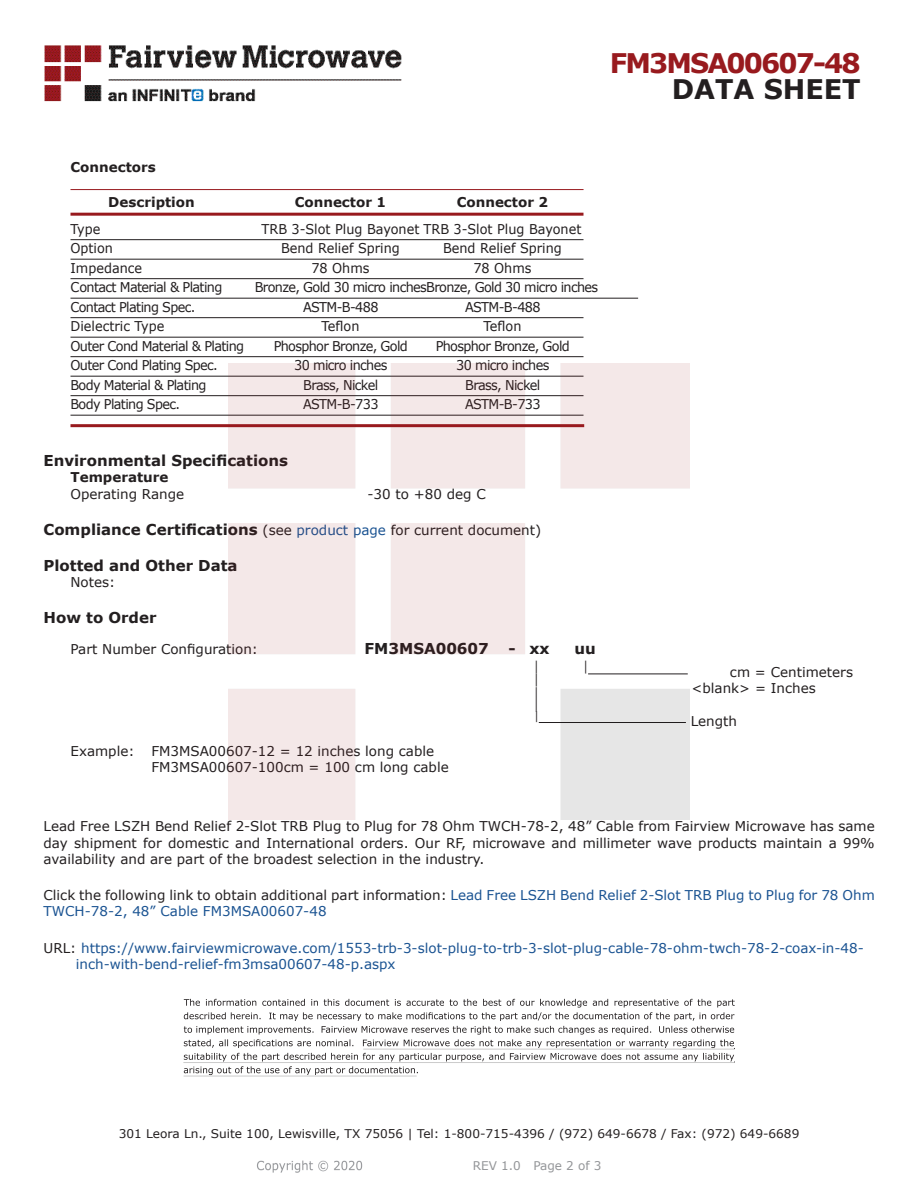
<style>
.page{position:relative;width:918px;height:1188px;background:#fff}
.page>*{position:absolute;margin:0;border:0;box-sizing:border-box;transform-origin:0 0}
.FM{font:700 27px "Verdana";letter-spacing:-.07em;color:#981a1e}
.t1{font:700 27px "Verdana";color:#231f20}
.Specs_Para{font:25.8px "Verdana";color:#231f20;scale:.39 1}
.Head1_for_Compliance{font:700 15px "Verdana";color:#231f20}
.Head1{font:700 15px "Verdana";color:#231f20}
.Specs_Para-2{font:700 15px "Verdana";color:#231f20}
.Table_Body_Connector{font:13.5px "Verdana";letter-spacing:-.05em;color:#231f20;scale:.95 1}
.Web_Description_Para{font:13.5px/16.2px "Verdana";color:#231f20;text-align:justify}
.Specs_Para-3{font:13.5px "Verdana";color:#231f20}
.URL_para{font:13.5px/16.2px "Verdana";color:#1a5392}
.Web_Description_Para-2{font:13.5px/16.2px "Verdana";color:#1a5392}
.Table_Body_Connector-2{font:13.5px "Verdana";color:#231f20;scale:.95 1}
.Table_Header_Connect{font:700 13.5px "Verdana";color:#231f20}
.Head2_after_Head1{font:700 13.5px "Verdana";color:#231f20}
.Head2{font:700 13.5px "Verdana";color:#231f20}
.Specs_Para-4{font:13.5px "Verdana";color:#231f20;scale:.75 1}
.t2{font:12px "Verdana";color:#231f20}
.REV_Info{font:12px "Verdana";color:#939598}
.Specs_Para-5{font:11.25px "Verdana";color:#231f20;scale:.86 1}
.s1{font-weight:400;font-size:13.5px}
.s2{font-weight:400;font-size:13.5px;color:#1a5392}
.s3{color:#231f20}
</style>
<div class="page">
<hr style="left:70px;top:189px;width:514px;height:1px;background:#981a1e">
<hr style="left:70px;top:213px;width:514px;height:3px;background:#981a1e">
<hr style="left:70px;top:239px;width:514px;height:1px;background:#231f20">
<hr style="left:70px;top:259px;width:514px;height:1px;background:#231f20">
<hr style="left:70px;top:278px;width:514px;height:1px;background:#231f20">
<hr style="left:70px;top:298px;width:568px;height:1px;background:#231f20">
<hr style="left:70px;top:317px;width:514px;height:1px;background:#231f20">
<hr style="left:70px;top:337px;width:514px;height:1px;background:#231f20">
<hr style="left:70px;top:356px;width:514px;height:1px;background:#231f20">
<hr style="left:70px;top:376px;width:514px;height:1px;background:#231f20">
<hr style="left:70px;top:395px;width:514px;height:1px;background:#231f20">
<hr style="left:70px;top:415px;width:514px;height:1px;background:#231f20">
<hr style="left:70px;top:424px;width:514px;height:3px;background:#981a1e">
<svg style="left:184px;top:999px;width:551px;height:76px"></svg>
<hr style="left:363px;top:1049px;width:372px;height:1px;background:#231f20">
<hr style="left:183px;top:1062px;width:551px;height:1px;background:#231f20">
<hr style="left:184px;top:1076px;width:233px;height:1px;background:#231f20">
<img style="left:257px;top:1160px;width:106px;height:13px">
<img style="left:228px;top:364px;width:462px;height:456px">
<img style="left:44px;top:45px;width:358px;height:57px">
<p class="FM" style="left:610px;top:44px;width:252px">FM3MSA00607-48</p>
<p class="t1" style="left:672px;top:70px;width:191px">DATA SHEET</p>
<p class="Head2" style="left:70px;top:158px;width:87px">Connectors</p>
<p class="Table_Header_Connect" style="left:108px;top:192px;width:88px">Description</p>
<p class="Table_Header_Connect" style="left:295px;top:192px;width:93px">Connector 1</p>
<p class="Table_Header_Connect" style="left:457px;top:192px;width:93px">Connector 2</p>
<p class="Table_Body_Connector" style="left:70px;top:219px;width:33px">Type</p>
<p class="Table_Body_Connector-2" style="left:262px;top:219px;width:338px">TRB 3-Slot Plug Bayonet TRB 3-Slot Plug Bayonet</p>
<p class="Table_Body_Connector" style="left:70px;top:239px;width:46px">Option</p>
<p class="Table_Body_Connector-2" style="left:281px;top:239px;width:127px">Bend Relief Spring</p>
<p class="Table_Body_Connector-2" style="left:443px;top:239px;width:127px">Bend Relief Spring</p>
<p class="Table_Body_Connector-2" style="left:70px;top:258px;width:77px">Impedance</p>
<p class="Table_Body_Connector" style="left:311px;top:258px;width:63px">78 Ohms</p>
<p class="Table_Body_Connector" style="left:473px;top:258px;width:63px">78 Ohms</p>
<p class="Table_Body_Connector" style="left:70px;top:278px;width:161px">Contact Material &amp; Plating</p>
<p class="Table_Body_Connector" style="left:255px;top:278px;width:363px">Bronze, Gold 30 micro inchesBronze, Gold 30 micro inches</p>
<p class="Table_Body_Connector" style="left:70px;top:297px;width:133px">Contact Plating Spec.</p>
<p class="Table_Body_Connector" style="left:303px;top:297px;width:81px">ASTM-B-488</p>
<p class="Table_Body_Connector" style="left:465px;top:297px;width:81px">ASTM-B-488</p>
<p class="Table_Body_Connector-2" style="left:70px;top:317px;width:100px">Dielectric Type</p>
<p class="Table_Body_Connector" style="left:321px;top:317px;width:42px">Teflon</p>
<p class="Table_Body_Connector" style="left:483px;top:317px;width:42px">Teflon</p>
<p class="Table_Body_Connector" style="left:70px;top:336px;width:184px">Outer Cond Material &amp; Plating</p>
<p class="Table_Body_Connector" style="left:274px;top:336px;width:143px">Phosphor Bronze, Gold</p>
<p class="Table_Body_Connector" style="left:436px;top:336px;width:143px">Phosphor Bronze, Gold</p>
<p class="Table_Body_Connector" style="left:70px;top:356px;width:157px">Outer Cond Plating Spec.</p>
<p class="Table_Body_Connector" style="left:294px;top:356px;width:99px">30 micro inches</p>
<p class="Table_Body_Connector" style="left:456px;top:356px;width:99px">30 micro inches</p>
<p class="Table_Body_Connector" style="left:70px;top:375px;width:145px">Body Material &amp; Plating</p>
<p class="Table_Body_Connector" style="left:303px;top:375px;width:80px">Brass, Nickel</p>
<p class="Table_Body_Connector" style="left:465px;top:375px;width:80px">Brass, Nickel</p>
<p class="Table_Body_Connector" style="left:70px;top:395px;width:117px">Body Plating Spec.</p>
<p class="Table_Body_Connector" style="left:303px;top:395px;width:81px">ASTM-B-733</p>
<p class="Table_Body_Connector" style="left:465px;top:395px;width:81px">ASTM-B-733</p>
<p class="Head1" style="left:44px;top:450px;width:246px">Environmental Specifications</p>
<p class="Head2_after_Head1" style="left:70px;top:468px;width:100px">Temperature</p>
<p class="Specs_Para-3" style="left:70px;top:484px;width:115px">Operating Range</p>
<p class="Specs_Para-3" style="left:368px;top:484px;width:120px">-30 to +80 deg C</p>
<p class="Head1_for_Compliance" style="left:44px;top:518px;width:499px">Compliance Certifications <span class="s1">(see</span> <span class="s2">product page</span> <span class="s1">for current document)</span></p>
<p class="Head1_for_Compliance" style="left:44px;top:554px;width:196px">Plotted and Other Data</p>
<p class="Specs_Para-3" style="left:70px;top:573px;width:46px">Notes:</p>
<p class="Head1_for_Compliance" style="left:44px;top:607px;width:115px">How to Order</p>
<p class="Specs_Para-3" style="left:70px;top:640px;width:189px">Part Number Configuration:</p>
<p class="Specs_Para-2" style="left:365px;top:638px;width:126px">FM3MSA00607</p>
<p class="Specs_Para-2" style="left:508px;top:638px;width:43px">- xx</p>
<p class="Specs_Para-2" style="left:574px;top:638px;width:23px">uu</p>
<p class="Specs_Para-4" style="left:534px;top:657px;width:8px">|</p>
<p class="Specs_Para-4" style="left:584px;top:657px;width:8px">|</p>
<p class="Specs_Para-3" style="left:730px;top:663px;width:125px">cm = Centimeters</p>
<p class="Specs_Para-4" style="left:534px;top:670px;width:8px">|</p>
<p class="Specs_Para-3" style="left:692px;top:679px;width:126px">&lt;blank&gt; = Inches</p>
<p class="Specs_Para" style="left:534px;top:680px;width:13px">|</p>
<p class="Specs_Para-5" style="left:534px;top:708px;width:7px">|</p>
<p class="Specs_Para-3" style="left:691px;top:712px;width:48px">Length</p>
<p class="Specs_Para-3" style="left:70px;top:741px;width:66px">Example:</p>
<p class="Specs_Para-3" style="left:152px;top:741px;width:284px">FM3MSA00607-12 = 12 inches long cable</p>
<p class="Specs_Para-3" style="left:152px;top:758px;width:299px">FM3MSA00607-100cm = 100 cm long cable</p>
<p class="Web_Description_Para" style="left:44px;top:818px;width:833px">Lead Free LSZH Bend Relief 2-Slot TRB Plug to Plug for 78 Ohm TWCH-78-2, 48” Cable from Fairview Microwave has same day shipment for domestic and International orders. Our RF, microwave and millimeter wave products maintain a 99% availability and are part of the broadest selection in the industry.</p>
<p class="Web_Description_Para-2" style="left:44px;top:887px;width:833px"><span class="s3">Click the following link to obtain additional part information:</span> Lead Free LSZH Bend Relief 2-Slot TRB Plug to Plug for 78 Ohm<br>TWCH-78-2, 48” Cable FM3MSA00607-48</p>
<p class="URL_para" style="left:76px;top:940px;width:790px;text-indent:-32px"><span class="s3">URL:</span> https://www.fairviewmicrowave.com/1553-trb-3-slot-plug-to-trb-3-slot-plug-cable-78-ohm-twch-78-2-coax-in-48- inch-with-bend-relief-fm3msa00607-48-p.aspx</p>
<p class="t2" style="left:119px;top:1125px;width:682px">301 Leora Ln., Suite 100, Lewisville, TX 75056 | Tel: 1-800-715-4396 / (972) 649-6678 / Fax: (972) 649-6689</p>
<p class="REV_Info" style="left:473px;top:1157px;width:130px">REV 1.0 Page 2 of 3</p>
</div>
